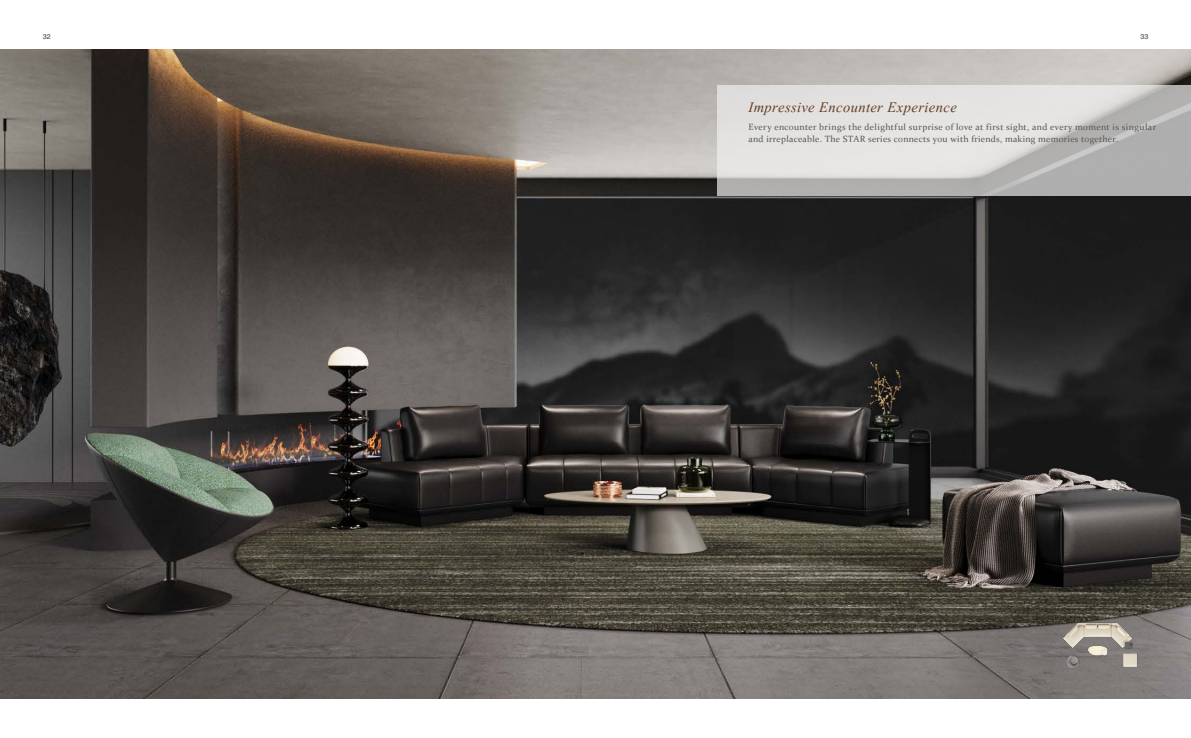
<style>
.page{position:relative;width:1191px;height:738px;background:#fff}
.page>*{position:absolute;margin:0;border:0;box-sizing:border-box;transform-origin:0 0}
.t1{font:18px "Vijaya";letter-spacing:.025em;color:#643c23}
.t2{font:9px/12px "Constantia";letter-spacing:.025em;color:#595757}
.t3{font:7px "Helvetica";color:#3e3a39}
</style>
<div class="page">
<img style="left:0;top:50px;width:1191px;height:647px">
<svg style="left:717px;top:85px;width:474px;height:111px;fill:#e2e1df"></svg>
<img style="left:1034px;top:599px;width:116px;height:79px">
<p class="t3" style="left:43px;top:32px;width:9px">32</p>
<p class="t3" style="left:1140px;top:32px;width:9px">33</p>
<h1 class="t1" style="left:748px;top:93px;width:210px">Impressive Encounter Experience</h1>
<p class="t2" style="left:748px;top:120px;width:409px">Every encounter brings the delightful surprise of love at first sight, and every moment is singular and irreplaceable. The STAR series connects you with friends, making memories together.</p>
</div>
